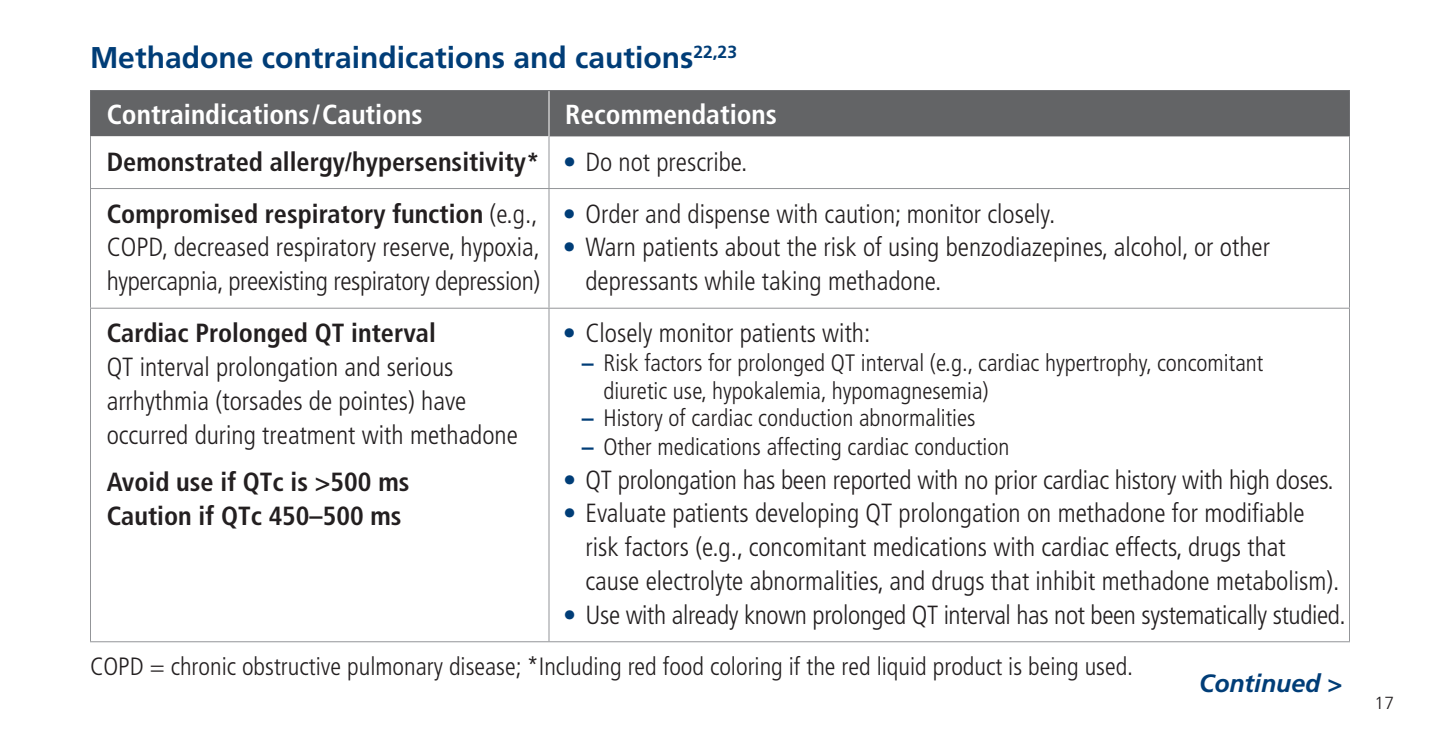
<style>
.page{position:relative;width:1440px;height:743px;background:#fff}
.page>*{position:absolute;margin:0;border:0;box-sizing:border-box;transform-origin:0 0}
.t1{font:700 30px "Frutiger";color:#003d77}
.t2{font:700 condensed 27.5px "Frutiger";color:#fff}
.t3{font:300 condensed 26.25px/33.8px "Frutiger";color:#231f20}
.t4{font:700 condensed 26.25px "Frutiger";color:#231f20}
.t5{font:300 condensed 25px "Frutiger";color:#231f20}
.t6{font:italic 700 25px "Frutiger";letter-spacing:-.005em;color:#003d77}
.t7{font:300 condensed 23.75px/27.5px "Frutiger";color:#231f20}
.t8{font:300 17.5px "Frutiger";color:#231f20}
.s1{color:#003d77}
.s2{font-weight:300}
.s3{font-weight:700;font-stretch:normal;color:#003d77}
</style>
<div class="page">
<div style="left:91px;top:91px;width:1258px;height:45px;background:#636466"></div>
<svg style="left:91px;top:136px;width:458px;height:505px"></svg>
<hr style="left:549px;top:91px;width:1px;height:45px;background:#fff">
<hr style="left:90px;top:136px;width:1px;height:52px;background:#939598">
<hr style="left:549px;top:136px;width:1px;height:52px;background:#939598">
<hr style="left:1349px;top:136px;width:1px;height:52px;background:#939598">
<hr style="left:90px;top:188px;width:459px;height:1px;background:#939598">
<hr style="left:90px;top:189px;width:1px;height:118px;background:#939598">
<hr style="left:549px;top:188px;width:801px;height:1px;background:#939598">
<hr style="left:549px;top:189px;width:1px;height:118px;background:#939598">
<hr style="left:1349px;top:189px;width:1px;height:118px;background:#939598">
<hr style="left:90px;top:307px;width:459px;height:1px;background:#939598">
<hr style="left:90px;top:308px;width:1px;height:333px;background:#939598">
<hr style="left:549px;top:307px;width:801px;height:1px;background:#939598">
<hr style="left:549px;top:308px;width:1px;height:333px;background:#939598">
<hr style="left:1349px;top:308px;width:1px;height:333px;background:#939598">
<hr style="left:90px;top:641px;width:459px;height:1px;background:#939598">
<hr style="left:549px;top:641px;width:801px;height:1px;background:#939598">
<hr style="left:90px;top:90px;width:459px;height:1px;background:#6d6e71">
<hr style="left:90px;top:91px;width:1px;height:45px;background:#6d6e71">
<hr style="left:549px;top:90px;width:801px;height:1px;background:#6d6e71">
<hr style="left:1349px;top:91px;width:1px;height:45px;background:#6d6e71">
<h2 class="t1" style="left:90px;top:39px;width:649px">Methadone contraindications and cautions<sup>22,23</sup></h2>
<p class="t2" style="left:107px;top:98px;width:318px">Contraindications/Cautions</p>
<p class="t2" style="left:565px;top:98px;width:213px">Recommendations</p>
<p class="t4" style="left:107px;top:146px;width:434px">Demonstrated allergy/hypersensitivity*</p>
<p class="t3" style="left:563px;top:145px;width:186px"><span class="s1">•</span> Do not prescribe.</p>
<p class="t4" style="left:107px;top:198px;width:432px">Compromised respiratory function <span class="s2">(e.g.,</span></p>
<p class="t3" style="left:107px;top:231px;width:435px">COPD, decreased respiratory reserve, hypoxia, hypercapnia, preexisting respiratory depression)</p>
<p class="t4" style="left:107px;top:317px;width:331px">Cardiac Prolonged QT interval</p>
<p class="t3" style="left:107px;top:350px;width:413px">QT interval prolongation and serious arrhythmia (torsades de pointes) have occurred during treatment with methadone</p>
<p class="t4" style="left:107px;top:466px;width:304px">Avoid use if QTc is &gt;500 ms</p>
<p class="t4" style="left:107px;top:500px;width:296px">Caution if QTc 450–500 ms</p>
<p class="t3" style="left:563px;top:197px;width:494px"><span class="s1">•</span> Order and dispense with caution; monitor closely.</p>
<p class="t3" style="left:585px;top:231px;width:686px;text-indent:-22px"><span class="s1">•</span> Warn patients about the risk of using benzodiazepines, alcohol, or other depressants while taking methadone.</p>
<p class="t3" style="left:563px;top:317px;width:309px"><span class="s1">•</span> Closely monitor patients with:</p>
<p class="t7" style="left:603px;top:349px;width:662px;text-indent:-22px"><span class="s3">–</span> Risk factors for prolonged QT interval (e.g., cardiac hypertrophy, concomitant diuretic use, hypokalemia, hypomagnesemia)</p>
<p class="t7" style="left:582px;top:404px;width:395px"><span class="s3">–</span> History of cardiac conduction abnormalities</p>
<p class="t7" style="left:582px;top:433px;width:429px"><span class="s3">–</span> Other medications affecting cardiac conduction</p>
<p class="t3" style="left:563px;top:463px;width:772px"><span class="s1">•</span> QT prolongation has been reported with no prior cardiac history with high doses.</p>
<p class="t3" style="left:585px;top:497px;width:756px;text-indent:-22px"><span class="s1">•</span> Evaluate patients developing QT prolongation on methadone for modifiable risk factors (e.g., concomitant medications with cardiac effects, drugs that cause electrolyte abnormalities, and drugs that inhibit methadone metabolism).</p>
<p class="t3" style="left:563px;top:598px;width:784px"><span class="s1">•</span> Use with already known prolonged QT interval has not been systematically studied.</p>
<p class="t5" style="left:90px;top:651px;width:1045px">COPD = chronic obstructive pulmonary disease; *Including red food coloring if the red liquid product is being used.</p>
<p class="t6" style="left:1199px;top:668px;width:144px">Continued &gt;</p>
<p class="t8" style="left:1375px;top:693px;width:21px">17</p>
</div>
